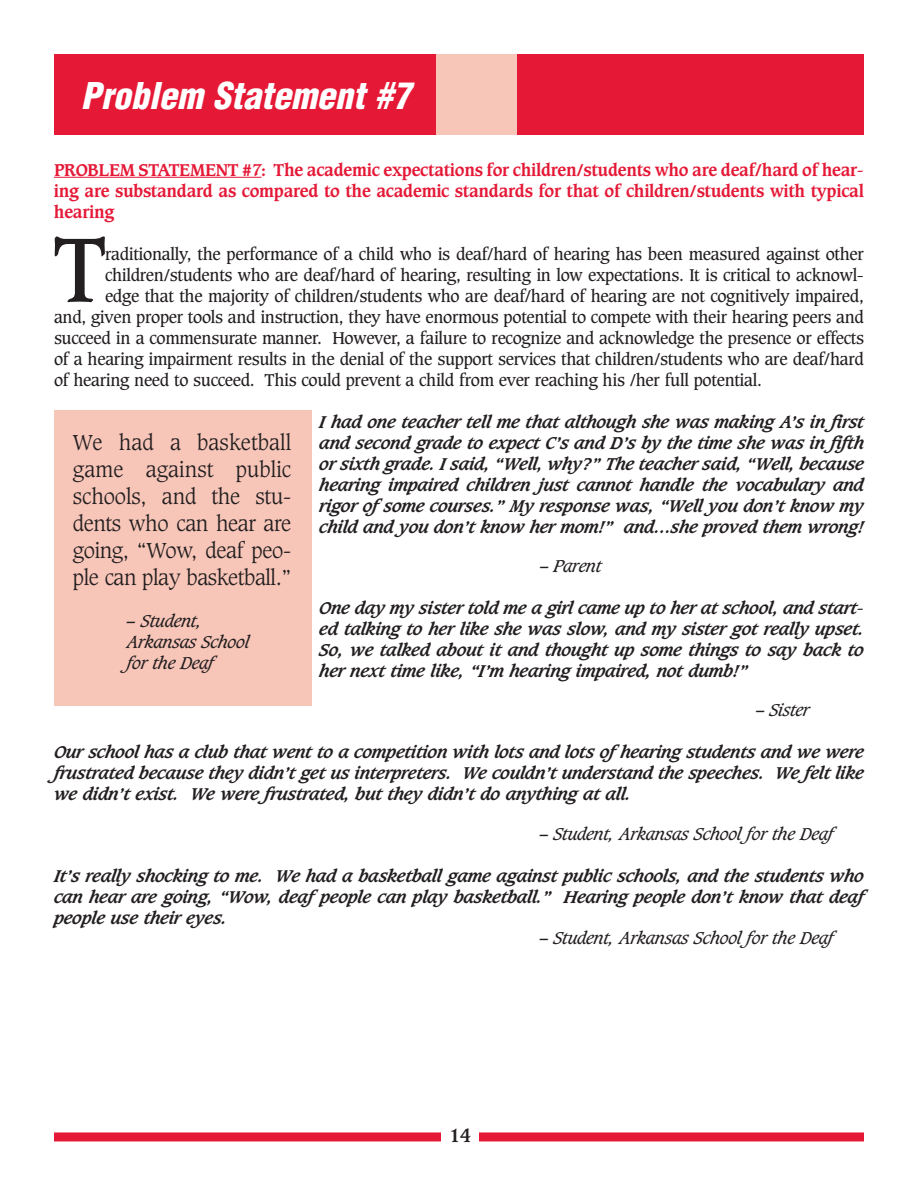
<style>
.page{position:relative;width:918px;height:1188px;background:#fff}
.page>*{position:absolute;margin:0;border:0;box-sizing:border-box;transform-origin:0 0}
.t1{font:88.05px "Caxton";color:#231f20}
.t2{font:italic 900 condensed 36px "Helvetica";color:#fff}
.t3{font:300 21px/27px "Caxton";letter-spacing:-.02em;color:#231f20;text-align:justify}
.t4{font:700 18px "Caxton";color:#231f20}
.t5{font:italic 700 16.5px/21px "Caxton";letter-spacing:-.02em;color:#231f20;text-align:justify}
.t6{font:16.5px "Caxton";letter-spacing:-.02em;color:#231f20}
.t7{font:700 16.5px/21px "Caxton";letter-spacing:-.02em;color:#e51836;text-align:justify}
.t8{font:italic 16.5px/21px "Caxton";letter-spacing:-.02em;color:#231f20}
</style>
<div class="page">
<div style="left:54px;top:1132px;width:810px;height:9px;background:#e51836"></div>
<div style="left:442px;top:1127px;width:37px;height:34px;background:#fff"></div>
<hr style="left:54px;top:177px;width:105px;height:1px;background:#e51836">
<hr style="left:169px;top:177px;width:93px;height:1px;background:#e51836">
<div style="left:54px;top:54px;width:810px;height:80px;background:#e51836"></div>
<div style="left:436px;top:54px;width:81px;height:81px;background:#f8c6b9"></div>
<div style="left:54px;top:411px;width:258px;height:295px;background:#f8c6b9"></div>
<h2 class="t2" style="left:81px;top:82px;width:338px">Problem Statement #7</h2>
<p class="t7" style="left:54px;top:160px;width:811px">PROBLEM STATEMENT #7: The academic expectations for children/students who are deaf/hard of hear&shy;ing are substandard as compared to the academic standards for that of children/students with typical hearing</p>
<h1 class="t1" style="left:53px;top:229px;width:55px">T</h1>
<p class="t6" style="left:105px;top:246px;width:760px">raditionally, the performance of a child who is deaf/hard of hearing has been measured against other</p>
<p class="t6" style="left:105px;top:267px;width:761px">children/students who are deaf/hard of hearing, resulting in low expectations. It is critical to acknowl-</p>
<p class="t6" style="left:105px;top:288px;width:760px">edge that the majority of children/students who are deaf/hard of hearing are not cognitively impaired,</p>
<p class="t6" style="left:54px;top:309px;width:811px">and, given proper tools and instruction, they have enormous potential to compete with their hearing peers and</p>
<p class="t6" style="left:54px;top:330px;width:811px">succeed in a commensurate manner. However, a failure to recognize and acknowledge the presence or effects</p>
<p class="t6" style="left:54px;top:351px;width:811px">of a hearing impairment results in the denial of the support services that children/students who are deaf/hard</p>
<p class="t6" style="left:54px;top:372px;width:709px">of hearing need to succeed. This could prevent a child from ever reaching his /her full potential.</p>
<p class="t5" style="left:319px;top:412px;width:546px">I had one teacher tell me that although she was making A’s in first and second grade to expect C’s and D’s by the time she was in fifth or sixth grade. I said, “Well, why?” The teacher said, “Well, because hearing impaired children just cannot handle the vocabulary and rigor ofsome courses.” My response was, “Well you don’t know my child and you don’t know her mom!” and…she proved them wrong!</p>
<p class="t8" style="left:540px;top:556px;width:63px">– Parent</p>
<p class="t5" style="left:319px;top:598px;width:546px">One day my sister told me a girl came up to her at school, and start&shy;ed talking to her like she was slow, and my sister got really upset.<br>So, we talked about it and thought up some things to say back to her next time like, “I’m hearing impaired, not dumb!”</p>
<p class="t8" style="left:756px;top:700px;width:55px">– Sister</p>
<p class="t5" style="left:54px;top:742px;width:812px">Our school has a club that went to a competition with lots and lots ofhearing students and we were frustrated because they didn’t get us interpreters. We couldn’t understand the speeches. We felt like we didn’t exist. We were frustrated, but they didn’t do anything at all.</p>
<p class="t8" style="left:540px;top:825px;width:306px">– Student, Arkansas School for the Deaf</p>
<p class="t5" style="left:54px;top:867px;width:823px;text-align:left">It’s really shocking to me. We had a basketball game against public schools, and the students who can hear are going, “Wow, deafpeople can play basketball.” Hearing people don’t know that deaf people use their eyes.</p>
<p class="t8" style="left:540px;top:928px;width:306px">– Student, Arkansas School for the Deaf</p>
<p class="t3" style="left:73px;top:430px;width:220px">We had a basketball game against public schools, and the stu&shy;dents who can hear are going, “Wow, deaf peo&shy;ple can play basketball.”</p>
<p class="t8" style="left:127px;top:612px;width:124px">– Student,<br>Arkansas School for the Deaf</p>
<p class="t4" style="left:450px;top:1127px;width:23px">14</p>
</div>
